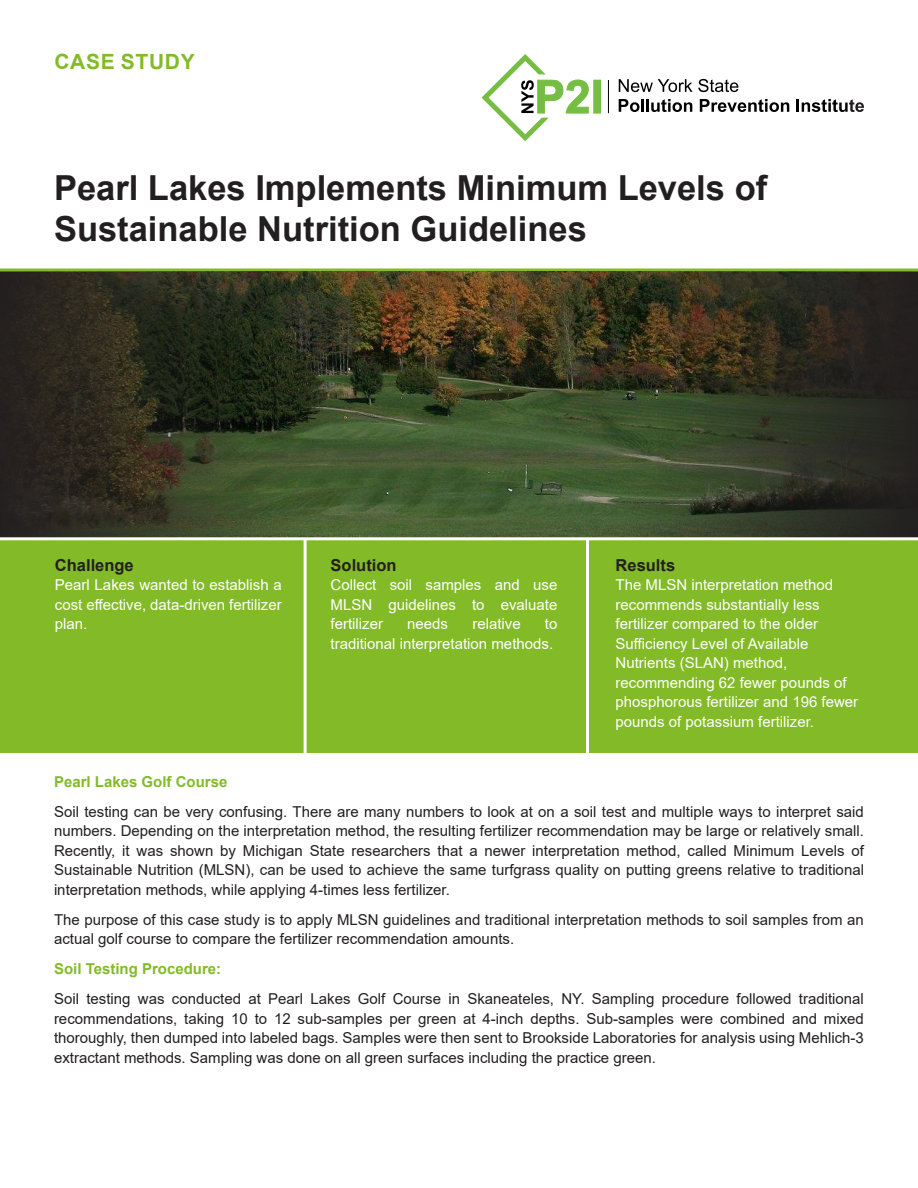
<style>
.page{position:relative;width:918px;height:1188px;background:#fff}
.page>*{position:absolute;margin:0;border:0;box-sizing:border-box;transform-origin:0 0}
.t1{font:700 34.5px/41.4px "Arial";color:#231f20}
.t2{font:700 21px "Arial";letter-spacing:.035em;color:#82bb27}
.t3{font:700 16.5px "Arial";color:#231f20}
.t4{font:15px/19.5px "Arial";color:#231f20;text-align:justify}
.t5{font:15px/19.5px "Arial";color:#fff;text-align:justify}
.t6{font:700 15px "Arial";color:#82bb27}
</style>
<div class="page">
<img style="left:0;top:272px;width:918px;height:265px">
<div style="left:0;top:537px;width:918px;height:216px;background:#82bb27"></div>
<hr style="left:304px;top:539px;width:3px;height:217px;background:#fff">
<hr style="left:586px;top:539px;width:3px;height:217px;background:#fff">
<hr style="left:608px;top:80px;width:1px;height:33px;background:#000001">
<svg style="left:619px;top:79px;width:119px;height:13px"></svg>
<svg style="left:619px;top:99px;width:73px;height:13px"></svg>
<svg style="left:700px;top:99px;width:89px;height:13px"></svg>
<svg style="left:797px;top:99px;width:67px;height:13px"></svg>
<svg style="left:482px;top:54px;width:107px;height:87px"></svg>
<div style="left:594px;top:80px;width:6px;height:33px;background:#75bd43"></div>
<div style="left:593px;top:80px;width:8px;height:34px;border:1px solid #75bd43"></div>
<p class="t2" style="left:54px;top:47px;width:142px">CASE STUDY</p>
<p class="t1" style="left:54px;top:167px;width:715px">Pearl Lakes Implements Minimum Levels of<br>Sustainable Nutrition Guidelines</p>
<p class="t3" style="left:55px;top:553px;width:80px">Challenge</p>
<p class="t5" style="left:55px;top:575px;width:228px">Pearl Lakes wanted to establish a cost effective, data-driven fertilizer plan.</p>
<p class="t3" style="left:331px;top:553px;width:67px">Solution</p>
<p class="t5" style="left:331px;top:575px;width:228px">Collect soil samples and use MLSN guidelines to evaluate fertilizer</p>
<p class="t5" style="left:407px;top:614px;width:42px">needs</p>
<p class="t5" style="left:472px;top:614px;width:50px">relative</p>
<p class="t5" style="left:331px;top:614px;width:228px;text-align:right">to<br>traditional interpretation methods.</p>
<p class="t3" style="left:616px;top:553px;width:61px">Results</p>
<p class="t5" style="left:616px;top:575px;width:244px;text-align:left">The MLSN interpretation method recommends substantially less fertilizer compared to the older<br>Sufficiency Level of Available<br>Nutrients (SLAN) method, recommending 62 fewer pounds of phosphorous fertilizer and 196 fewer pounds of potassium fertilizer.</p>
<p class="t6" style="left:54px;top:771px;width:175px">Pearl Lakes Golf Course</p>
<p class="t4" style="left:54px;top:802px;width:812px">Soil testing can be very confusing. There are many numbers to look at on a soil test and multiple ways to interpret said numbers. Depending on the interpretation method, the resulting fertilizer recommendation may be large or relatively small.<br>Recently, it was shown by Michigan State researchers that a newer interpretation method, called Minimum Levels of Sustainable Nutrition (MLSN), can be used to achieve the same turfgrass quality on putting greens relative to traditional interpretation methods, while applying 4-times less fertilizer.</p>
<p class="t4" style="left:54px;top:910px;width:811px">The purpose of this case study is to apply MLSN guidelines and traditional interpretation methods to soil samples from an actual golf course to compare the fertilizer recommendation amounts.</p>
<p class="t6" style="left:54px;top:958px;width:169px">Soil Testing Procedure:</p>
<p class="t4" style="left:54px;top:989px;width:811px">Soil testing was conducted at Pearl Lakes Golf Course in Skaneateles, NY. Sampling procedure followed traditional recommendations, taking 10 to 12 sub-samples per green at 4-inch depths. Sub-samples were combined and mixed thoroughly, then dumped into labeled bags. Samples were then sent to Brookside Laboratories for analysis using Mehlich-3 extractant methods. Sampling was done on all green surfaces including the practice green.</p>
</div>
